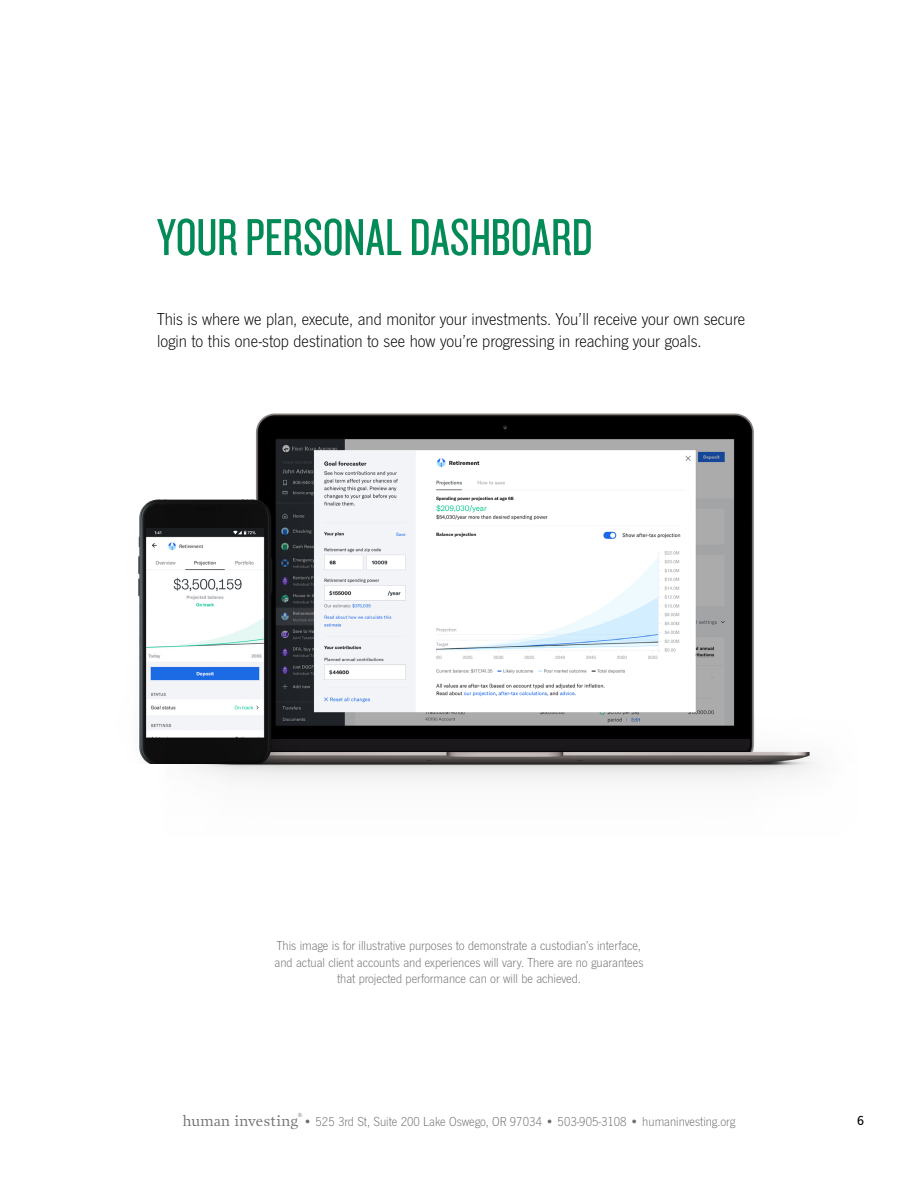
<style>
.page{position:relative;width:918px;height:1188px;background:#fff}
.page>*{position:absolute;margin:0;border:0;box-sizing:border-box;transform-origin:0 0}
.t1{font:54px "Knockout HTF28 Junior Featherwt";color:#038b57}
.t2{font:300 18px/21.6px "News Got";color:#000}
.t3{font:300 13.5px/16.2px "News Got";color:#6d6e71;text-align:center}
.t4{font:500 13.5px "News Got";color:#000}
.t5{font:6px "Prensa";color:#6d6e71}
.s1{font-family:"Prensa";font-weight:400;font-size:15px}
</style>
<div class="page">
<img style="left:148px;top:413px;width:668px;height:368px">
<img style="left:138px;top:442px;width:160px;height:321px">
<h1 class="t1" style="left:157px;top:210px;width:437px">YOUR PERSONAL DASHBOARD</h1>
<h2 class="t2" style="left:157px;top:309px;width:590px">This is where we plan, execute, and monitor your investments. You’ll receive your own secure login to this one-stop destination to see how you’re progressing in reaching your goals.</h2>
<p class="t3" style="left:275px;top:938px;width:370px">This image is for illustrative purposes to demonstrate a custodian’s interface, and actual client accounts and experiences will vary. There are no guarantees that projected performance can or will be achieved.</p>
<p class="t5" style="left:298px;top:1112px;width:6px">®</p>
<p class="t3" style="left:183px;top:1114px;width:554px"><span class="s1">human investing</span> • 525 3rd St, Suite 200 Lake Oswego, OR 97034 • 503-905-3108 • humaninvesting.org</p>
<p class="t4" style="left:857px;top:1113px;width:8px">6</p>
</div>
